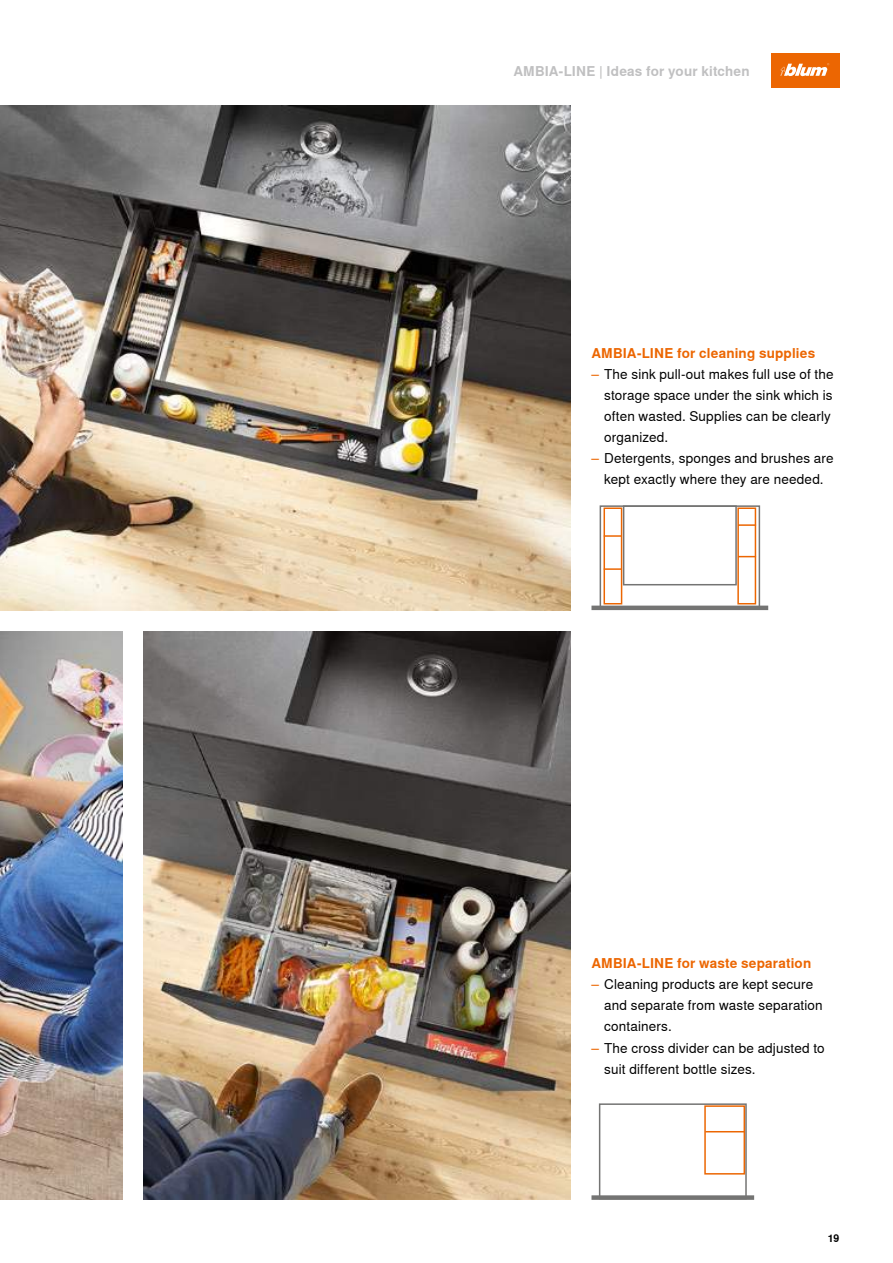
<style>
.page{position:relative;width:893px;height:1263px;background:#fff}
.page>*{position:absolute;margin:0;border:0;box-sizing:border-box;transform-origin:0 0}
.t1{font:13.5px/21px "Nimbus Sans Global";letter-spacing:.01em;color:#000}
.t2{font:700 13.5px "Nimbus Sans Global";letter-spacing:.01em;color:#ec6602}
.t3{font:700 13.5px "Nimbus Sans Global";letter-spacing:.01em;color:#c0c0c1}
.t4{font:700 10.5px "Nimbus Sans Global";color:#000}
.s1{color:#ec6602}
</style>
<div class="page">
<img style="left:0;top:631px;width:122px;height:569px">
<img style="left:0;top:105px;width:570px;height:505px">
<img style="left:143px;top:631px;width:427px;height:569px">
<div style="left:600px;top:505px;width:160px;height:104px;border:2px solid #747473"></div>
<hr style="left:591px;top:606px;width:177px;height:4px;background:#747473">
<div style="left:737px;top:507px;width:19px;height:97px;border:2px solid #ec6602"></div>
<svg style="left:738px;top:556px;width:18px;height:1px"></svg>
<svg style="left:738px;top:524px;width:18px;height:2px"></svg>
<div style="left:603px;top:507px;width:19px;height:97px;border:2px solid #ec6602"></div>
<svg style="left:604px;top:568px;width:18px;height:2px"></svg>
<svg style="left:604px;top:535px;width:18px;height:2px"></svg>
<div style="left:623px;top:505px;width:114px;height:80px;border:2px solid #747473"></div>
<div style="left:599px;top:1103px;width:148px;height:96px;border:2px solid #747473"></div>
<div style="left:591px;top:1195px;width:163px;height:5px;background:#747473"></div>
<div style="left:704px;top:1105px;width:41px;height:69px;border:2px solid #ec6602"></div>
<hr style="left:705px;top:1131px;width:40px;height:1px;background:#ec6602">
<div style="left:771px;top:54px;width:68px;height:34px;background:#ec6602"></div>
<svg style="left:780px;top:63px;width:49px;height:13px"></svg>
<p class="t3" style="left:513px;top:63px;width:238px">AMBIA-LINE | Ideas for your kitchen</p>
<p class="t2" style="left:591px;top:345px;width:225px">AMBIA-LINE for cleaning supplies</p>
<p class="t1" style="left:604px;top:364px;width:231px;text-indent:-13px"><span class="s1">–</span> The sink pull-out makes full use of the storage space under the sink which is often wasted. Supplies can be clearly organized.</p>
<p class="t1" style="left:591px;top:448px;width:244px;text-align:center"><span class="s1">–</span> Detergents, sponges and brushes are kept exactly where they are needed.</p>
<p class="t2" style="left:591px;top:956px;width:221px">AMBIA-LINE for waste separation</p>
<p class="t1" style="left:604px;top:974px;width:220px;text-indent:-13px"><span class="s1">–</span> Cleaning products are kept secure and separate from waste separation containers.</p>
<p class="t1" style="left:604px;top:1037px;width:222px;text-indent:-13px"><span class="s1">–</span> The cross divider can be adjusted to suit different bottle sizes.</p>
<p class="t4" style="left:828px;top:1232px;width:13px">19</p>
</div>
